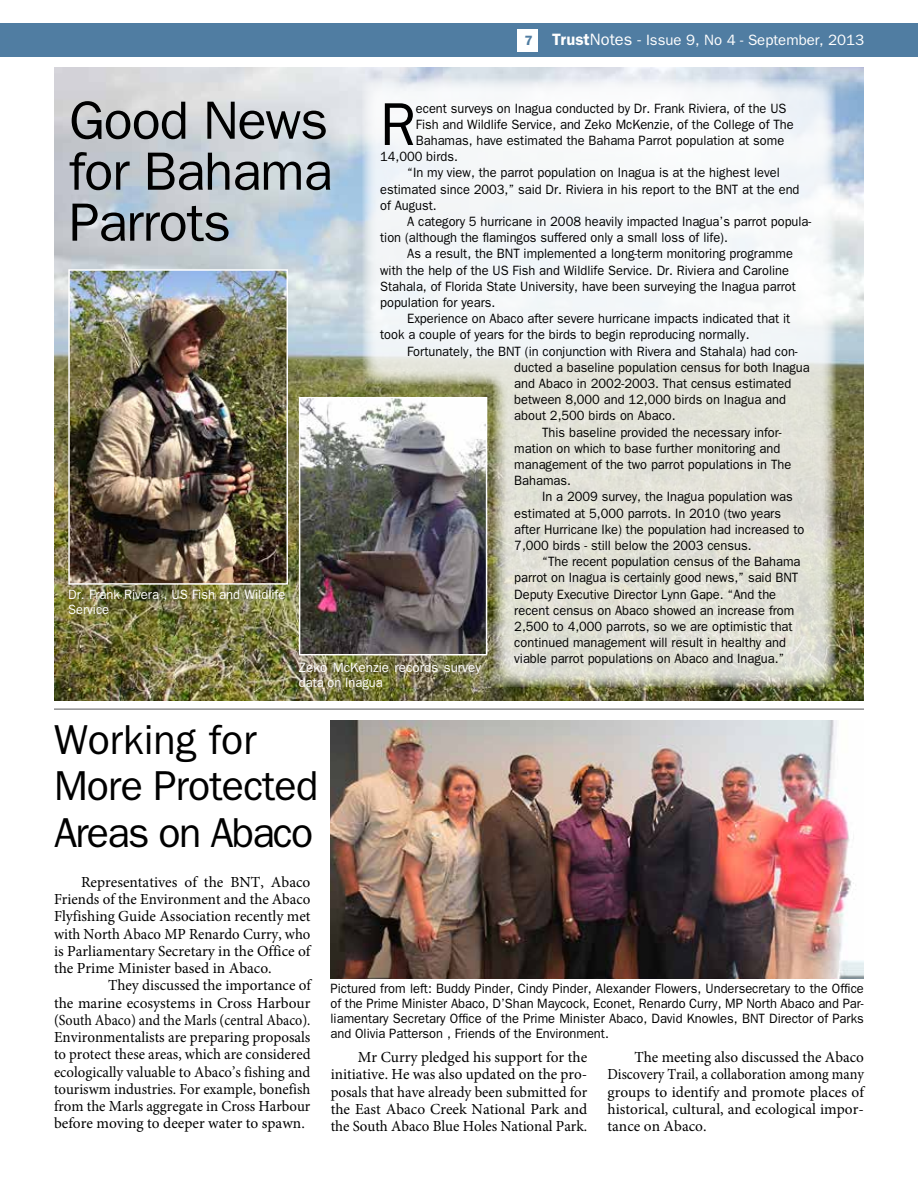
<style>
.page{position:relative;width:918px;height:1188px;background:#fff}
.page>*{position:absolute;margin:0;border:0;box-sizing:border-box;transform-origin:0 0}
.t1{font:60.75px "Franklin Gothic";color:#000;scale:.95 1}
.t2{font:54px/51px "Franklin Gothic";letter-spacing:-.02em;color:#000;text-align:justify}
.t3{font:42px/46.2px "Franklin Gothic";letter-spacing:-.02em;color:#000}
.t4{font:15.3px/17.2px "Minion Pro";color:#000;text-align:justify}
.t5{font:15px "Franklin Gothic";color:#fff}
.t6{font:13.5px/15px "Franklin Gothic";color:#000;text-align:justify;scale:.95 1}
.t7{font:13.5px/15px "Franklin Gothic";color:#fff;scale:.96 1}
.t8{font:13.5px/15px "Franklin Gothic";color:#fff}
.s1{font-weight:600;font-size:13.5px;color:#507da2}
.s2{font-weight:600;font-size:16.5px}
.s3{font-size:16.5px}
</style>
<div class="page">
<div style="left:0;top:23px;width:918px;height:34px;background:#507da2"></div>
<div style="left:518px;top:29px;width:20px;height:22px;background:#fff"></div>
<img style="left:331px;top:720px;width:533px;height:258px">
<img style="left:54px;top:68px;width:810px;height:633px">
<svg style="left:362px;top:78px;width:474px;height:609px"></svg>
<img style="left:71px;top:272px;width:214px;height:310px">
<div style="left:68px;top:269px;width:220px;height:316px;border:2px solid #fff"></div>
<img style="left:302px;top:400px;width:182px;height:253px">
<div style="left:299px;top:397px;width:188px;height:259px;border:2px solid #fff"></div>
<hr style="left:54px;top:709px;width:810px;height:1px;background:#58595b">
<p class="t5" style="left:524px;top:32px;width:341px"><span class="s1">7</span> <span class="s2">Trust</span><span class="s3">Notes -</span> Issue 9, No 4 - September, 2013</p>
<h2 class="t2" style="left:69px;top:94px;width:265px">Good News for Bahama Parrots</h2>
<h1 class="t1" style="left:380px;top:89px;width:39px">R</h1>
<p class="t6" style="left:416px;top:100px;width:392px">ecent surveys on Inagua conducted by Dr. Frank Riviera, of the US</p>
<p class="t6" style="left:416px;top:116px;width:399px">Fish and Wildlife Service, and Zeko McKenzie, of the College of The</p>
<p class="t6" style="left:416px;top:133px;width:389px">Bahamas, have estimated the Bahama Parrot population at some</p>
<p class="t6" style="left:380px;top:149px;width:83px">14,000 birds.</p>
<p class="t6" style="left:407px;top:165px;width:394px">“In my view, the parrot population on Inagua is at the highest level</p>
<p class="t6" style="left:380px;top:181px;width:443px">estimated since 2003,” said Dr. Riviera in his report to the BNT at the end</p>
<p class="t6" style="left:380px;top:197px;width:61px">of August.</p>
<p class="t6" style="left:407px;top:214px;width:427px">A category 5 hurricane in 2008 heavily impacted Inagua’s parrot popula-</p>
<p class="t6" style="left:380px;top:230px;width:368px">tion (although the flamingos suffered only a small loss of life).</p>
<p class="t6" style="left:407px;top:246px;width:408px">As a result, the BNT implemented a long-term monitoring programme</p>
<p class="t6" style="left:380px;top:262px;width:432px">with the help of the US Fish and Wildlife Service. Dr. Riviera and Caroline</p>
<p class="t6" style="left:380px;top:278px;width:439px">Stahala, of Florida State University, have been surveying the Inagua parrot</p>
<p class="t6" style="left:380px;top:295px;width:123px">population for years.</p>
<p class="t6" style="left:407px;top:311px;width:405px">Experience on Abaco after severe hurricane impacts indicated that it</p>
<p class="t6" style="left:380px;top:327px;width:390px">took a couple of years for the birds to begin reproducing normally.</p>
<p class="t6" style="left:407px;top:343px;width:413px">Fortunately, the BNT (in conjunction with Rivera and Stahala) had con-</p>
<p class="t6" style="left:514px;top:359px;width:313px">ducted a baseline population census for both Inagua</p>
<p class="t6" style="left:514px;top:376px;width:293px">and Abaco in 2002-2003. That census estimated</p>
<p class="t6" style="left:514px;top:392px;width:287px">between 8,000 and 12,000 birds on Inagua and</p>
<p class="t6" style="left:514px;top:408px;width:171px">about 2,500 birds on Abaco.</p>
<p class="t6" style="left:542px;top:424px;width:254px">This baseline provided the necessary infor-</p>
<p class="t6" style="left:514px;top:440px;width:281px">mation on which to base further monitoring and</p>
<p class="t6" style="left:514px;top:457px;width:293px">management of the two parrot populations in The</p>
<p class="t6" style="left:514px;top:473px;width:61px">Bahamas.</p>
<p class="t6" style="left:542px;top:489px;width:265px">In a 2009 survey, the Inagua population was</p>
<p class="t6" style="left:514px;top:505px;width:282px">estimated at 5,000 parrots. In 2010 (two years</p>
<p class="t6" style="left:514px;top:521px;width:307px">after Hurricane Ike) the population had increased to</p>
<p class="t6" style="left:514px;top:538px;width:251px">7,000 birds - still below the 2003 census.</p>
<p class="t6" style="left:542px;top:554px;width:273px">“The recent population census of the Bahama</p>
<p class="t6" style="left:514px;top:570px;width:300px">parrot on Inagua is certainly good news,” said BNT</p>
<p class="t6" style="left:514px;top:586px;width:277px">Deputy Executive Director Lynn Gape. “And the</p>
<p class="t6" style="left:514px;top:602px;width:296px">recent census on Abaco showed an increase from</p>
<p class="t6" style="left:514px;top:619px;width:294px">2,500 to 4,000 parrots, so we are optimistic that</p>
<p class="t6" style="left:514px;top:635px;width:287px">continued management will result in healthy and</p>
<p class="t6" style="left:514px;top:651px;width:286px">viable parrot populations on Abaco and Inagua.”</p>
<p class="t7" style="left:68px;top:587px;width:228px">Dr. Frank Rivera , US Fish and Wildlife<br>Service</p>
<p class="t8" style="left:299px;top:660px;width:184px">Zeko McKenzie records survey data on Inagua</p>
<h3 class="t3" style="left:54px;top:716px;width:266px">Working for<br>More Protected<br>Areas on Abaco</h3>
<p class="t4" style="left:54px;top:873px;width:258px;text-indent:27px">Representatives of the BNT, Abaco Friends of the Environment and the Abaco Flyfishing Guide Association recently met with North Abaco MP Renardo Curry, who is Parliamentary Secretary in the Office of the Prime Minister based in Abaco.</p>
<p class="t4" style="left:54px;top:977px;width:258px;text-indent:54px">They discussed the importance of the marine ecosystems in Cross Harbour (South Abaco) and the Marls (central Abaco).<br>Environmentalists are preparing proposals to protect these areas, which are considered ecologically valuable to Abaco’s fishing and touriswm industries. For example, bonefish from the Marls aggregate in Cross Harbour before moving to deeper water to spawn.</p>
<p class="t6" style="left:331px;top:981px;width:563px">Pictured from left: Buddy Pinder, Cindy Pinder, Alexander Flowers, Undersecretary to the Office of the Prime Minister Abaco, D’Shan Maycock, Econet, Renardo Curry, MP North Abaco and Par&shy;liamentary Secretary Office of the Prime Minister Abaco, David Knowles, BNT Director of Parks and Olivia Patterson , Friends of the Environment.</p>
<p class="t4" style="left:331px;top:1049px;width:258px;text-indent:27px">Mr Curry pledged his support for the initiative. He was also updated on the pro&shy;posals that have already been submitted for the East Abaco Creek National Park and the South Abaco Blue Holes National Park.</p>
<p class="t4" style="left:608px;top:1049px;width:258px;text-indent:27px">The meeting also discussed the Abaco Discovery Trail, a collaboration among many groups to identify and promote places of historical, cultural, and ecological impor&shy;tance on Abaco.</p>
</div>
